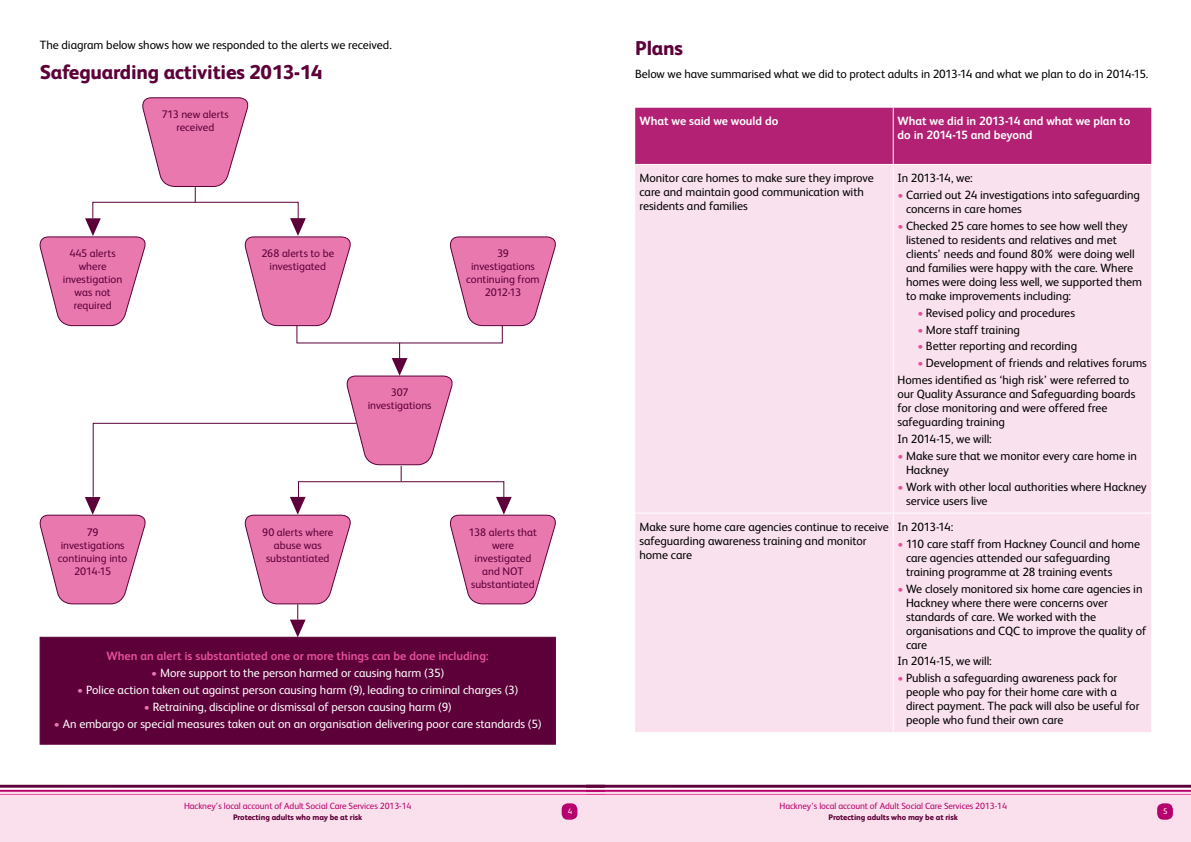
<style>
.page{position:relative;width:1191px;height:842px;background:#fff}
.page>*{position:absolute;margin:0;border:0;box-sizing:border-box;transform-origin:0 0}
.t1{font:800 20px "FS Albert";letter-spacing:-.01em;color:#5d0039}
.t2{font:12px/14px "FS Albert";letter-spacing:-.005em;color:#000}
.t3{font:12px "FS Albert";letter-spacing:-.005em;color:#fff}
.t4{font:700 12px/14px "FS Albert";letter-spacing:-.005em;color:#fff}
.t5{font:700 12px "FS Albert";letter-spacing:-.005em;color:#e54f9c}
.t6{font:11px/13px "FS Albert";color:#5d0039;text-align:center}
.t7{font:9px "FS Albert";letter-spacing:-.01em;color:#b6006d}
.t8{font:800 8px "FS Albert";letter-spacing:-.01em;color:#5d0039}
.t9{font:8px "FS Albert";color:#fff}
.s1{color:#e978af}
.s2{color:#e54f9c}
</style>
<div class="page">
<div style="left:0;top:790px;width:1191px;height:52px;background:#f9e0ec"></div>
<div style="left:1157px;top:803px;width:15px;height:17px;background:#b6006d;border-radius:6px"></div>
<svg style="left:0;top:784px;width:1191px;height:11px"></svg>
<div style="left:40px;top:637px;width:516px;height:108px;background:#5d0039;border:1px solid #5d0039"></div>
<svg style="left:244px;top:218px;width:107px;height:108px"></svg>
<svg style="left:39px;top:218px;width:107px;height:108px"></svg>
<svg style="left:449px;top:236px;width:107px;height:90px"></svg>
<div style="left:92px;top:202px;width:207px;height:17px;border:1px solid #5d0039"></div>
<svg style="left:140px;top:97px;width:110px;height:105px"></svg>
<svg style="left:39px;top:343px;width:517px;height:294px"></svg>
<div style="left:635px;top:108px;width:516px;height:56px;background:#b32174"></div>
<div style="left:635px;top:165px;width:516px;height:567px;background:#f9e1ed"></div>
<hr style="left:892px;top:165px;width:1px;height:348px;background:#fff">
<hr style="left:635px;top:513px;width:258px;height:1px;background:#fff">
<hr style="left:893px;top:513px;width:258px;height:1px;background:#fff">
<hr style="left:892px;top:514px;width:1px;height:218px;background:#fff">
<hr style="left:892px;top:108px;width:1px;height:56px;background:#fff">
<div style="left:561px;top:803px;width:16px;height:17px;background:#b6006d;border-radius:6px"></div>
<p class="t2" style="left:40px;top:37px;width:353px">The diagram below shows how we responded to the alerts we received.</p>
<h1 class="t1" style="left:40px;top:58px;width:284px">Safeguarding activities 2013-14</h1>
<p class="t6" style="left:162px;top:107px;width:69px">713 new alerts received</p>
<p class="t6" style="left:63px;top:246px;width:61px">445 alerts where investigation was not required</p>
<p class="t6" style="left:466px;top:246px;width:75px">39 investigations continuing from<br>2012-13</p>
<p class="t6" style="left:261px;top:246px;width:74px">268 alerts to be investigated</p>
<p class="t6" style="left:368px;top:386px;width:65px">307 investigations</p>
<p class="t6" style="left:262px;top:525px;width:73px">90 alerts where abuse was substantiated</p>
<p class="t6" style="left:58px;top:525px;width:71px">79 investigations continuing into<br>2014-15</p>
<p class="t6" style="left:469px;top:525px;width:69px">138 alerts that were investigated and NOT substantiated</p>
<p class="t5" style="left:107px;top:648px;width:383px">When an alert is substantiated one or more things can be done including:</p>
<p class="t3" style="left:151px;top:665px;width:294px"><span class="s1">•</span> More support to the person harmed or causing harm (35)</p>
<p class="t3" style="left:77px;top:682px;width:442px"><span class="s1">•</span> Police action taken out against person causing harm (9), leading to criminal charges (3)</p>
<p class="t3" style="left:144px;top:699px;width:309px"><span class="s1">•</span> Retraining, discipline or dismissal of person causing harm (9)</p>
<p class="t3" style="left:54px;top:716px;width:489px"><span class="s1">•</span> An embargo or special measures taken out on an organisation delivering poor care standards (5)</p>
<p class="t7" style="left:184px;top:800px;width:229px">Hackney’s local account of Adult Social Care Services 2013-14</p>
<p class="t8" style="left:233px;top:811px;width:131px">Protecting adults who may be at risk</p>
<p class="t9" style="left:568px;top:806px;width:6px">4</p>
<h1 class="t1" style="left:635px;top:34px;width:49px">Plans</h1>
<p class="t2" style="left:635px;top:66px;width:515px">Below we have summarised what we did to protect adults in 2013-14 and what we plan to do in 2014-15.</p>
<p class="t4" style="left:639px;top:114px;width:140px">What we said we would do</p>
<p class="t4" style="left:897px;top:114px;width:234px">What we did in 2013-14 and what we plan to do in 2014-15 and beyond</p>
<p class="t2" style="left:639px;top:170px;width:236px">Monitor care homes to make sure they improve care and maintain good communication with residents and families</p>
<p class="t2" style="left:897px;top:170px;width:77px">In 2013-14, we:</p>
<p class="t2" style="left:906px;top:187px;width:235px;text-indent:-9px"><span class="s2">•</span> Carried out 24 investigations into safeguarding concerns in care homes</p>
<p class="t2" style="left:906px;top:218px;width:238px;text-indent:-9px"><span class="s2">•</span> Checked 25 care homes to see how well they listened to residents and relatives and met clients’ needs and found 80% were doing well and families were happy with the care. Where homes were doing less well, we supported them to make improvements including:</p>
<p class="t2" style="left:917px;top:305px;width:159px"><span class="s2">•</span> Revised policy and procedures</p>
<p class="t2" style="left:917px;top:322px;width:104px"><span class="s2">•</span> More staff training</p>
<p class="t2" style="left:917px;top:339px;width:161px"><span class="s2">•</span> Better reporting and recording</p>
<p class="t2" style="left:897px;top:354px;width:251px;line-height:16.8px;text-indent:20px"><span class="s2">•</span> Development of friends and relatives forums<br>Homes identified as ‘high risk’ were referred to</p>
<p class="t2" style="left:897px;top:386px;width:239px">our Quality Assurance and Safeguarding boards for close monitoring and were offered free safeguarding training</p>
<p class="t2" style="left:897px;top:431px;width:96px">In 2014-15, we will:</p>
<p class="t2" style="left:906px;top:448px;width:233px;text-indent:-9px"><span class="s2">•</span> Make sure that we monitor every care home in<br>Hackney</p>
<p class="t2" style="left:906px;top:479px;width:242px;text-indent:-9px"><span class="s2">•</span> Work with other local authorities where Hackney service users live</p>
<p class="t2" style="left:639px;top:519px;width:251px">Make sure home care agencies continue to receive safeguarding awareness training and monitor home care</p>
<p class="t2" style="left:897px;top:519px;width:57px">In 2013-14:</p>
<p class="t2" style="left:906px;top:536px;width:235px;text-indent:-9px"><span class="s2">•</span> 110 care staff from Hackney Council and home care agencies attended our safeguarding training programme at 28 training events</p>
<p class="t2" style="left:906px;top:581px;width:242px;text-indent:-9px"><span class="s2">•</span> We closely monitored six home care agencies in Hackney where there were concerns over standards of care. We worked with the organisations and CQC to improve the quality of care</p>
<p class="t2" style="left:897px;top:654px;width:96px">In 2014-15, we will:</p>
<p class="t2" style="left:906px;top:670px;width:235px;text-indent:-9px"><span class="s2">•</span> Publish a safeguarding awareness pack for people who pay for their home care with a direct payment. The pack will also be useful for people who fund their own care</p>
<p class="t7" style="left:779px;top:800px;width:229px">Hackney’s local account of Adult Social Care Services 2013-14</p>
<p class="t8" style="left:828px;top:811px;width:131px">Protecting adults who may be at risk</p>
<p class="t9" style="left:1163px;top:806px;width:6px">5</p>
</div>
